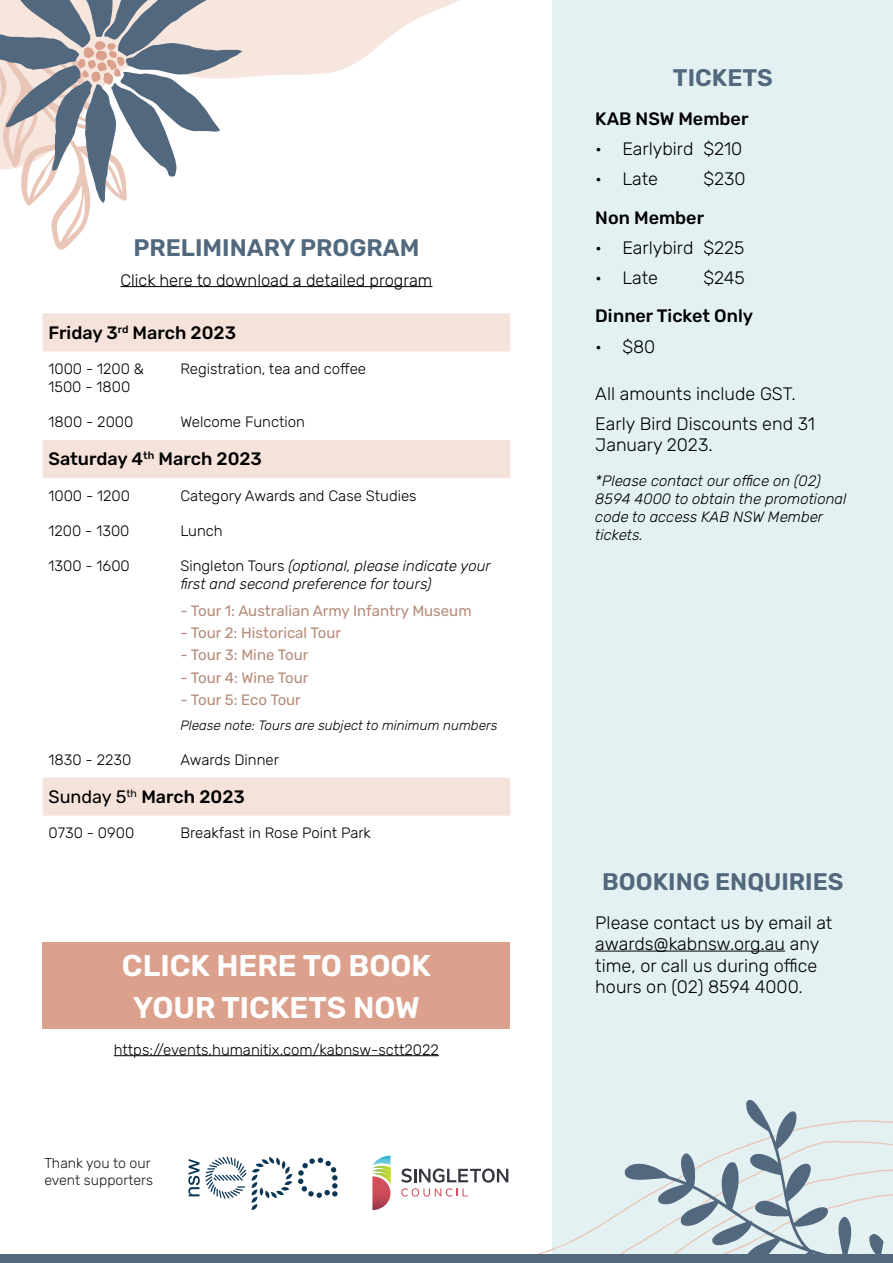
<style>
.page{position:relative;width:893px;height:1263px;background:#fff}
.page>*{position:absolute;margin:0;border:0;box-sizing:border-box;transform-origin:0 0}
.t1{font:600 30px/42px "Rubik";color:#fff;text-align:center}
.t2{font:600 24px "Rubik";color:#52697d}
.t3{font:300 18px/21.6px "Rubik";color:#000}
.t4{font:500 18px "Rubik";color:#000}
.t5{font:300 16.5px "Rubik";color:#000}
.t6{font:300 15px/18px "Rubik";color:#000}
.t7{font:italic 300 15px/18px "Rubik";color:#000}
.t8{font:15px "Rubik";color:#b58c7a}
.t9{font:300 14.1px/17px "Rubik";color:#1a1a1a}
.t10{font:italic 300 13.5px "Rubik";color:#000}
.s1{font-style:normal}
.s2{font-weight:400}
</style>
<div class="page">
<div style="left:553px;top:0;width:340px;height:1254px;background:#e4f1f3"></div>
<hr style="left:120px;top:286px;width:312px;height:1px;background:#000">
<svg style="left:43px;top:313px;width:467px;height:503px"></svg>
<hr style="left:595px;top:950px;width:190px;height:1px;background:#000">
<svg style="left:242px;top:0;width:218px;height:77px;fill:#f7e6dd"></svg>
<svg style="left:0;top:0;width:242px;height:250px"></svg>
<div style="left:0;top:1254px;width:893px;height:9px;background:#54697e"></div>
<hr style="left:114px;top:1055px;width:325px;height:1px;background:#000">
<div style="left:43px;top:942px;width:467px;height:86px;background:#dba18c"></div>
<svg style="left:188px;top:1156px;width:150px;height:54px"></svg>
<svg style="left:401px;top:1095px;width:492px;height:159px"></svg>
<svg style="left:372px;top:1156px;width:18px;height:54px"></svg>
<h2 class="t2" style="left:133px;top:235px;width:287px">PRELIMINARY PROGRAM</h2>
<p class="t5" style="left:120px;top:271px;width:313px">Click here to download a detailed program</p>
<p class="t4" style="left:49px;top:322px;width:189px">Friday 3<sup>rd</sup> March 2023</p>
<p class="t6" style="left:49px;top:360px;width:97px">1000 - 1200 &amp;<br>1500 - 1800</p>
<p class="t6" style="left:180px;top:360px;width:187px">Registration, tea and coffee</p>
<p class="t6" style="left:49px;top:413px;width:86px">1800 - 2000</p>
<p class="t6" style="left:180px;top:413px;width:126px">Welcome Function</p>
<p class="t4" style="left:49px;top:449px;width:215px">Saturday 4<sup>th</sup> March 2023</p>
<p class="t6" style="left:49px;top:487px;width:83px">1000 - 1200</p>
<p class="t6" style="left:180px;top:487px;width:238px">Category Awards and Case Studies</p>
<p class="t6" style="left:49px;top:522px;width:82px">1200 - 1300</p>
<p class="t6" style="left:180px;top:522px;width:44px">Lunch</p>
<p class="t6" style="left:49px;top:557px;width:83px">1300 - 1600</p>
<p class="t7" style="left:180px;top:557px;width:312px"><span class="s1">Singleton Tours</span> (optional, please indicate your first and second preference for tours)</p>
<p class="t8" style="left:180px;top:602px;width:293px">- Tour 1: Australian Army Infantry Museum</p>
<p class="t8" style="left:180px;top:624px;width:162px">- Tour 2: Historical Tour</p>
<p class="t8" style="left:180px;top:647px;width:130px">- Tour 3: Mine Tour</p>
<p class="t8" style="left:180px;top:669px;width:130px">- Tour 4: Wine Tour</p>
<p class="t8" style="left:180px;top:691px;width:122px">- Tour 5: Eco Tour</p>
<p class="t10" style="left:180px;top:717px;width:319px">Please note: Tours are subject to minimum numbers</p>
<p class="t6" style="left:49px;top:751px;width:84px">1830 - 2230</p>
<p class="t6" style="left:180px;top:751px;width:100px">Awards Dinner</p>
<p class="t4" style="left:49px;top:786px;width:198px"><span class="s2">Sunday 5</span><sup>th</sup> March 2023</p>
<p class="t6" style="left:49px;top:824px;width:87px">0730 - 0900</p>
<p class="t6" style="left:180px;top:824px;width:192px">Breakfast in Rose Point Park</p>
<h1 class="t1" style="left:122px;top:945px;width:311px">CLICK HERE TO BOOK<br>YOUR TICKETS NOW</h1>
<p class="t6" style="left:114px;top:1041px;width:327px">https://events.humanitix.com/kabnsw-sctt2022</p>
<p class="t9" style="left:44px;top:1155px;width:110px">Thank you to our event supporters</p>
<h2 class="t2" style="left:673px;top:64px;width:101px">TICKETS</h2>
<p class="t4" style="left:595px;top:109px;width:155px">KAB NSW Member</p>
<p class="t3" style="left:595px;top:138px;width:149px">• Earlybird $210</p>
<p class="t3" style="left:595px;top:168px;width:64px">• Late</p>
<p class="t3" style="left:703px;top:168px;width:44px">$230</p>
<p class="t4" style="left:595px;top:207px;width:110px">Non Member</p>
<p class="t3" style="left:595px;top:237px;width:151px">• Earlybird $225</p>
<p class="t3" style="left:595px;top:267px;width:64px">• Late</p>
<p class="t3" style="left:703px;top:267px;width:43px">$245</p>
<p class="t4" style="left:595px;top:306px;width:159px">Dinner Ticket Only</p>
<p class="t3" style="left:595px;top:336px;width:61px">• $80</p>
<p class="t3" style="left:595px;top:379px;width:221px;line-height:30.2px">All amounts include GST.<br>Early Bird Discounts end 31</p>
<p class="t3" style="left:595px;top:435px;width:119px">January 2023.</p>
<p class="t7" style="left:595px;top:473px;width:253px">*Please contact our office on (02)<br>8594 4000 to obtain the promotional code to access KAB NSW Member tickets.</p>
<h2 class="t2" style="left:602px;top:868px;width:243px">BOOKING ENQUIRIES</h2>
<p class="t3" style="left:595px;top:912px;width:239px">Please contact us by email at awards@kabnsw.org.au any time, or call us during office hours on (02) 8594 4000.</p>
</div>
